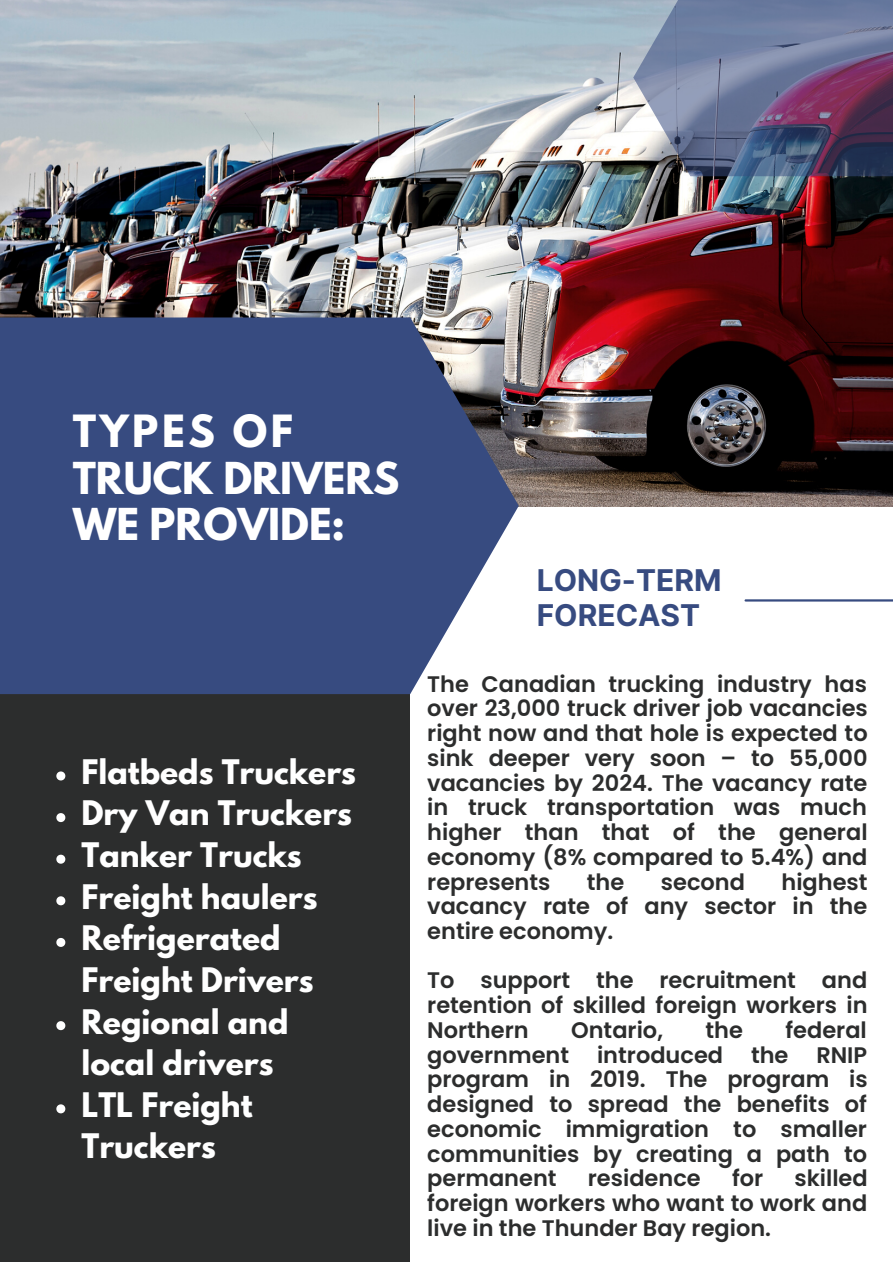
<style>
.page{position:relative;width:893px;height:1264px;background:#fff}
.page>*{position:absolute;margin:0;border:0;box-sizing:border-box;transform-origin:0 0}
.t1{font:700 39.3px "League Spartan";letter-spacing:.09em;color:#fff}
.t2{font:700 39px/46px "League Spartan";color:#fff}
.t3{font:700 30px/41.5px "League Spartan";color:#fff}
.t4{font:700 30px/34.8px "Inter";color:#374b80}
.t5{font:600 22.5px/24.8px "Poppins";color:#2c2d2d;text-align:justify}
</style>
<div class="page">
<div style="left:0;top:678px;width:409px;height:583px;background:#2c2d2d"></div>
<img style="left:0;top:0;width:892px;height:506px">
<svg style="left:0;top:317px;width:518px;height:377px;background:#455786"></svg>
<svg style="left:634px;top:0;width:258px;height:176px;background:#6e6f8f"></svg>
<svg style="left:56px;top:771px;width:9px;height:9px"></svg>
<svg style="left:56px;top:813px;width:9px;height:9px"></svg>
<svg style="left:56px;top:854px;width:9px;height:9px"></svg>
<svg style="left:56px;top:896px;width:9px;height:9px"></svg>
<svg style="left:56px;top:938px;width:9px;height:8px"></svg>
<svg style="left:56px;top:1021px;width:9px;height:9px"></svg>
<svg style="left:56px;top:1104px;width:9px;height:9px"></svg>
<hr style="left:745px;top:599px;width:147px;height:2px;background:#374b80">
<h1 class="t1" style="left:73px;top:412px;width:222px">TYPES OF</h1>
<h2 class="t2" style="left:73px;top:460px;width:328px">TRUCK DRIVERS<br>WE PROVIDE:</h2>
<h3 class="t3" style="left:81px;top:754px;width:276px">Flatbeds Truckers<br>Dry Van Truckers<br>Tanker Trucks<br>Freight haulers<br>Refrigerated<br>Freight Drivers<br>Regional and local drivers<br>LTL Freight<br>Truckers</h3>
<h3 class="t4" style="left:536px;top:563px;width:186px">LONG-TERM<br>FORECAST</h3>
<p class="t5" style="left:427px;top:671px;width:442px">The Canadian trucking industry has over 23,000 truck driver job vacancies right now and that hole is expected to sink deeper very soon – to 55,000 vacancies by 2024. The vacancy rate in truck transportation was much higher than that of the general economy (8% compared to 5.4%) and represents</p>
<p class="t5" style="left:427px;top:869px;width:442px;text-indent:354px">highest vacancy rate of any sector in the entire economy.</p>
<p class="t5" style="left:427px;top:968px;width:442px">To support the recruitment and retention of skilled foreign workers in Northern</p>
<p class="t5" style="left:587px;top:869px;width:39px">the</p>
<p class="t5" style="left:660px;top:869px;width:86px">second</p>
<p class="t5" style="left:571px;top:1017px;width:93px">Ontario,</p>
<p class="t5" style="left:705px;top:1017px;width:39px">the</p>
<p class="t5" style="left:427px;top:1017px;width:442px;text-indent:358px">federal government introduced the RNIP program in 2019. The program is designed to spread the benefits of economic immigration to smaller communities by creating a path to permanent</p>
<p class="t5" style="left:427px;top:1166px;width:442px;text-indent:367px">skilled foreign workers who want to work and live in the Thunder Bay region.</p>
<p class="t5" style="left:588px;top:1166px;width:114px">residence</p>
<p class="t5" style="left:732px;top:1166px;width:33px">for</p>
</div>
